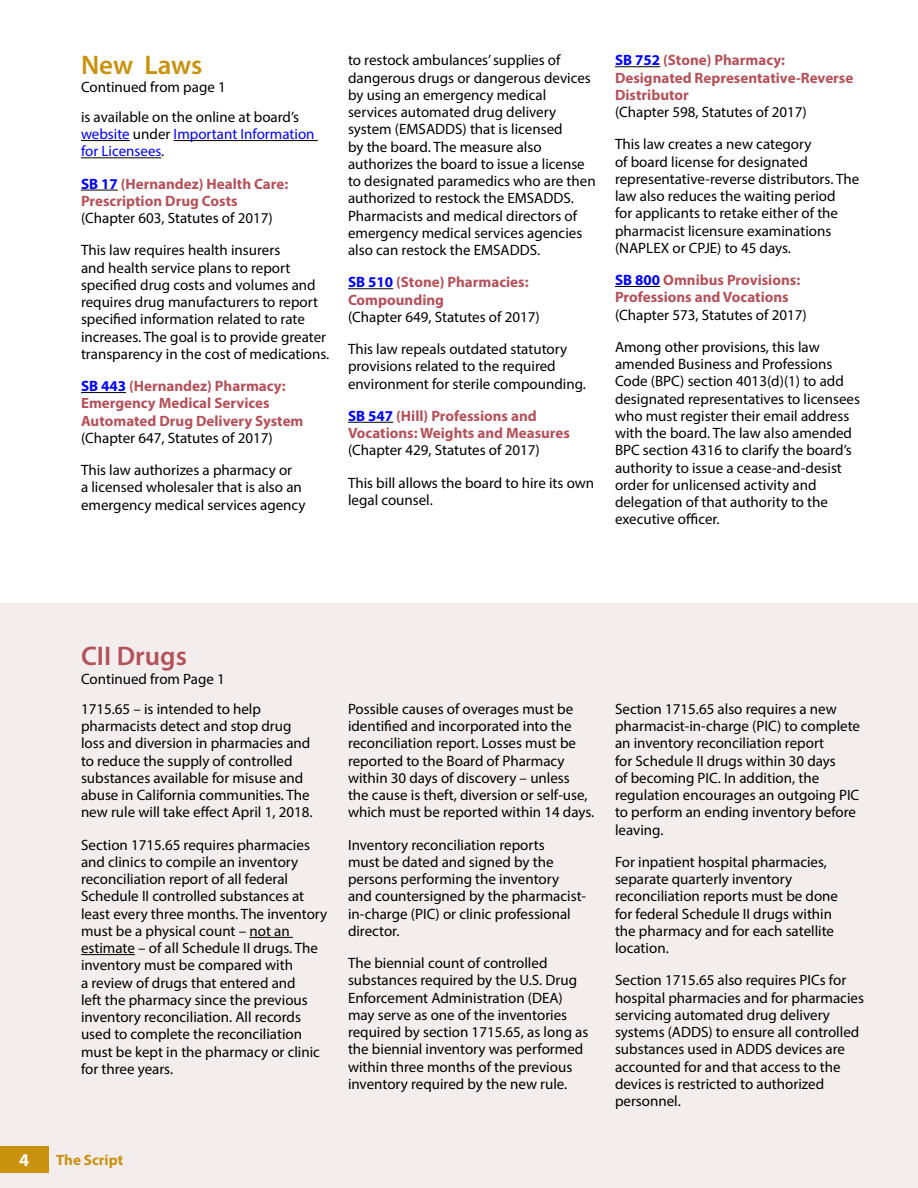
<style>
.page{position:relative;width:918px;height:1188px;background:#fff}
.page>*{position:absolute;margin:0;border:0;box-sizing:border-box;transform-origin:0 0}
.t1{font:600 27px "Myriad Pro";color:#b3525a}
.t2{font:600 27px "Myriad Pro";letter-spacing:-.005em;color:#c9920e}
.t3{font:700 18px "Myriad Pro";color:#fff}
.t4{font:15px/17.2px "Myriad Pro";color:#000}
.t5{font:700 15px/17.2px "Myriad Pro";color:#b3525a}
.t6{font:15px/17.2px "Myriad Pro";color:#00f}
.t7{font:700 15px "Myriad Pro";color:#c9920e}
.s1{color:#000}
.s2{color:#00f}
</style>
<div class="page">
<div style="left:0;top:603px;width:918px;height:585px;background:#f4eded"></div>
<div style="left:0;top:1147px;width:49px;height:26px;background:#c9920e"></div>
<hr style="left:249px;top:937px;width:44px;height:1px;background:#000">
<hr style="left:81px;top:954px;width:54px;height:1px;background:#000">
<hr style="left:81px;top:140px;width:49px;height:1px;background:#000">
<hr style="left:174px;top:140px;width:144px;height:1px;background:#000">
<hr style="left:81px;top:157px;width:80px;height:1px;background:#000">
<hr style="left:81px;top:190px;width:37px;height:1px;background:#000">
<hr style="left:81px;top:392px;width:45px;height:1px;background:#000">
<hr style="left:348px;top:288px;width:45px;height:1px;background:#000">
<hr style="left:348px;top:422px;width:45px;height:1px;background:#000">
<hr style="left:615px;top:66px;width:45px;height:1px;background:#000">
<hr style="left:615px;top:286px;width:45px;height:1px;background:#000">
<h1 class="t2" style="left:81px;top:48px;width:123px">New Laws</h1>
<p class="t4" style="left:81px;top:78px;width:146px">Continued from page 1</p>
<p class="t6" style="left:81px;top:108px;width:235px"><span class="s1">is available on the online at board’s </span>website <span class="s1">under</span> Important Information for Licensees<span class="s1">.</span></p>
<p class="t5" style="left:81px;top:174px;width:209px"><span class="s2">SB 17</span> (Hernandez) Health Care:<br>Prescription Drug Costs</p>
<p class="t4" style="left:81px;top:202px;width:201px;line-height:32.2px">(Chapter 603, Statutes of 2017)<br>This law requires health insurers</p>
<p class="t4" style="left:81px;top:259px;width:250px">and health service plans to report specified drug costs and volumes and requires drug manufacturers to report specified information related to rate increases. The goal is to provide greater transparency in the cost of medications.</p>
<p class="t5" style="left:81px;top:377px;width:224px"><span class="s2">SB 443</span> (Hernandez) Pharmacy:<br>Emergency Medical Services<br>Automated Drug Delivery System</p>
<p class="t4" style="left:81px;top:421px;width:213px;line-height:32.2px">(Chapter 647, Statutes of 2017)<br>This law authorizes a pharmacy or</p>
<p class="t4" style="left:81px;top:478px;width:226px">a licensed wholesaler that is also an emergency medical services agency</p>
<p class="t4" style="left:348px;top:51px;width:249px">to restock ambulances’ supplies of dangerous drugs or dangerous devices by using an emergency medical services automated drug delivery system (EMSADDS) that is licensed<br>by the board. The measure also authorizes the board to issue a license to designated paramedics who are then authorized to restock the EMSADDS.<br>Pharmacists and medical directors of emergency medical services agencies also can restock the EMSADDS.</p>
<p class="t5" style="left:348px;top:273px;width:182px"><span class="s2">SB 510</span> (Stone) Pharmacies:<br>Compounding</p>
<p class="t4" style="left:348px;top:300px;width:221px;line-height:32.2px">(Chapter 649, Statutes of 2017)<br>This law repeals outdated statutory</p>
<p class="t4" style="left:348px;top:357px;width:239px">provisions related to the required environment for sterile compounding.</p>
<p class="t5" style="left:348px;top:407px;width:223px"><span class="s2">SB 547</span> (Hill) Professions and<br>Vocations: Weights and Measures</p>
<p class="t4" style="left:348px;top:434px;width:248px;line-height:32.2px">(Chapter 429, Statutes of 2017)<br>This bill allows the board to hire its own</p>
<p class="t4" style="left:348px;top:491px;width:86px">legal counsel.</p>
<p class="t5" style="left:615px;top:51px;width:240px"><span class="s2">SB 752</span> (Stone) Pharmacy:<br>Designated Representative-Reverse<br>Distributor</p>
<p class="t4" style="left:615px;top:96px;width:198px;line-height:32.2px">(Chapter 598, Statutes of 2017)<br>This law creates a new category</p>
<p class="t4" style="left:615px;top:153px;width:246px">of board license for designated representative-reverse distributors. The law also reduces the waiting period<br>for applicants to retake either of the pharmacist licensure examinations (NAPLEX or CPJE) to 45 days.</p>
<p class="t5" style="left:615px;top:271px;width:187px"><span class="s2">SB 800</span> Omnibus Provisions:<br>Professions and Vocations</p>
<p class="t4" style="left:615px;top:298px;width:206px;line-height:32.2px">(Chapter 573, Statutes of 2017)<br>Among other provisions, this law</p>
<p class="t4" style="left:615px;top:355px;width:247px">amended Business and Professions Code (BPC) section 4013(d)(1) to add designated representatives to licensees who must register their email address with the board. The law also amended BPC section 4316 to clarify the board’s authority to issue a cease-and-desist order for unlicensed activity and delegation of that authority to the executive officer.</p>
<h1 class="t1" style="left:81px;top:639px;width:107px">CII Drugs</h1>
<p class="t4" style="left:81px;top:670px;width:145px">Continued from Page 1</p>
<p class="t4" style="left:81px;top:700px;width:233px">1715.65 – is intended to help pharmacists detect and stop drug loss and diversion in pharmacies and to reduce the supply of controlled substances available for misuse and abuse in California communities. The new rule will take effect April 1, 2018.</p>
<p class="t4" style="left:81px;top:836px;width:248px">Section 1715.65 requires pharmacies and clinics to compile an inventory reconciliation report of all federal Schedule II controlled substances at least every three months. The inventory must be a physical count – not an estimate – of all Schedule II drugs. The inventory must be compared with<br>a review of drugs that entered and<br>left the pharmacy since the previous inventory reconciliation. All records used to complete the reconciliation must be kept in the pharmacy or clinic for three years.</p>
<p class="t4" style="left:348px;top:700px;width:248px">Possible causes of overages must be identified and incorporated into the reconciliation report. Losses must be reported to the Board of Pharmacy within 30 days of discovery – unless the cause is theft, diversion or self-use, which must be reported within 14 days.</p>
<p class="t4" style="left:348px;top:836px;width:240px">Inventory reconciliation reports<br>must be dated and signed by the persons performing the inventory and countersigned by the pharmacist&shy;in-charge (PIC) or clinic professional director.</p>
<p class="t4" style="left:348px;top:954px;width:242px">The biennial count of controlled substances required by the U.S. Drug Enforcement Administration (DEA) may serve as one of the inventories required by section 1715.65, as long as the biennial inventory was performed within three months of the previous inventory required by the new rule.</p>
<p class="t3" style="left:19px;top:1149px;width:11px">4</p>
<p class="t7" style="left:56px;top:1150px;width:69px">The Script</p>
<p class="t4" style="left:615px;top:700px;width:247px">Section 1715.65 also requires a new pharmacist-in-charge (PIC) to complete an inventory reconciliation report<br>for Schedule II drugs within 30 days<br>of becoming PIC. In addition, the regulation encourages an outgoing PIC to perform an ending inventory before leaving.</p>
<p class="t4" style="left:615px;top:853px;width:225px">For inpatient hospital pharmacies, separate quarterly inventory reconciliation reports must be done for federal Schedule II drugs within the pharmacy and for each satellite location.</p>
<p class="t4" style="left:615px;top:971px;width:251px">Section 1715.65 also requires PICs for hospital pharmacies and for pharmacies servicing automated drug delivery systems (ADDS) to ensure all controlled substances used in ADDS devices are accounted for and that access to the devices is restricted to authorized personnel.</p>
</div>
